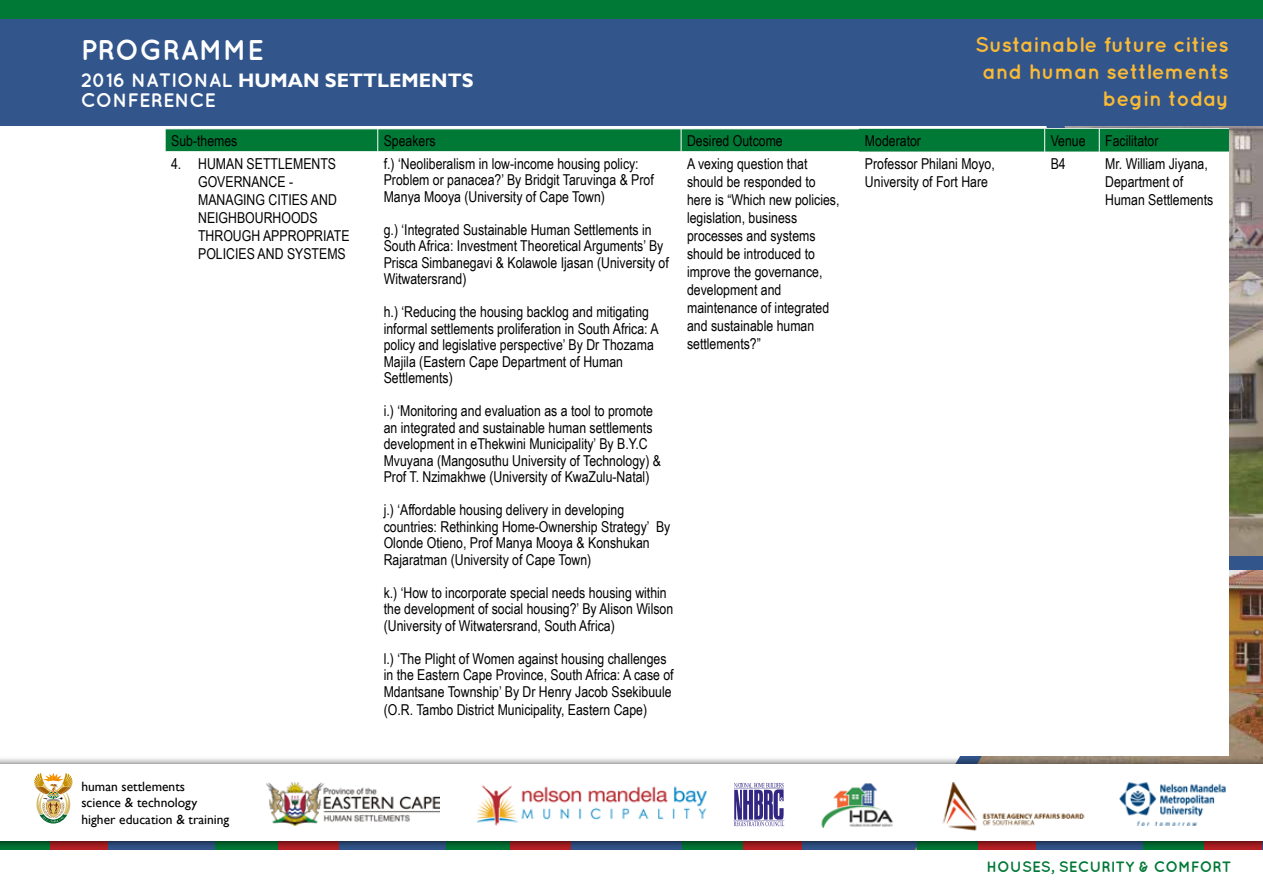
<style>
.page{position:relative;width:1263px;height:893px;background:#fff}
.page>*{position:absolute;margin:0;border:0;box-sizing:border-box;transform-origin:0 0}
.t1{font:700 28.5px "Quicksand";color:#fff}
.t2{font:700 21px/27px "Quicksand";color:#fbba34;text-align:right}
.t3{font:700 19.5px "Gill Sans";color:#fff}
.t4{font:700 19.5px "Quicksand";color:#fff}
.t5{font:15px/16.5px "Arial Narrow";color:#000}
.t6{font:700 15px "Quicksand";color:#007836}
.t7{font:13.5px/16.2px "Gill Sans";color:#000}
.s1{font-family:"Quicksand"}
</style>
<div class="page">
<img style="left:605px;top:125px;width:658px;height:725px">
<div style="left:0;top:0;width:1263px;height:48px;background:#007836"></div>
<div style="left:0;top:19px;width:1263px;height:106px;background:#32568c"></div>
<div style="left:1053px;top:556px;width:210px;height:13px;background:#32568c"></div>
<div style="left:917px;top:840px;width:61px;height:23px;background:#007836"></div>
<div style="left:978px;top:840px;width:58px;height:23px;background:#b72024"></div>
<div style="left:1036px;top:840px;width:107px;height:23px;background:#32568c"></div>
<div style="left:1143px;top:840px;width:62px;height:23px;background:#007836"></div>
<div style="left:1205px;top:840px;width:58px;height:23px;background:#b72024"></div>
<div style="left:682px;top:832px;width:62px;height:24px;background:#007836"></div>
<div style="left:744px;top:832px;width:58px;height:24px;background:#b72024"></div>
<div style="left:802px;top:832px;width:106px;height:24px;background:#32568c"></div>
<div style="left:0;top:832px;width:50px;height:24px;background:#007836"></div>
<div style="left:50px;top:832px;width:59px;height:24px;background:#b72024"></div>
<div style="left:109px;top:832px;width:106px;height:24px;background:#32568c"></div>
<div style="left:215px;top:832px;width:64px;height:24px;background:#007836"></div>
<div style="left:279px;top:832px;width:60px;height:24px;background:#b72024"></div>
<div style="left:339px;top:832px;width:110px;height:24px;background:#32568c"></div>
<div style="left:446px;top:832px;width:65px;height:24px;background:#007836"></div>
<div style="left:511px;top:832px;width:60px;height:24px;background:#b72024"></div>
<div style="left:571px;top:832px;width:111px;height:24px;background:#32568c"></div>
<div style="left:0;top:756px;width:1263px;height:93px;background:#000;opacity:.75"></div>
<div style="left:0;top:765px;width:1263px;height:76px;background:#fff"></div>
<img style="left:266px;top:782px;width:173px;height:44px">
<img style="left:477px;top:785px;width:230px;height:41px">
<img style="left:1119px;top:782px;width:107px;height:44px">
<svg style="left:733px;top:783px;width:51px;height:43px"></svg>
<img style="left:821px;top:783px;width:72px;height:45px">
<img style="left:942px;top:783px;width:143px;height:48px">
<svg style="left:34px;top:773px;width:39px;height:50px"></svg>
<div style="left:0;top:850px;width:1263px;height:43px;background:#fff"></div>
<div style="left:81px;top:129px;width:1148px;height:627px;background:#fff"></div>
<div style="left:165px;top:129px;width:1064px;height:23px;background:#007836"></div>
<hr style="left:165px;top:151px;width:213px;height:1px;background:#fff">
<hr style="left:378px;top:151px;width:303px;height:1px;background:#fff">
<hr style="left:681px;top:151px;width:178px;height:1px;background:#fff">
<h1 class="t1" style="left:81px;top:33px;width:185px">PROGRAMME</h1>
<h3 class="t3" style="left:81px;top:69px;width:394px"><span class="s1">2016 NATIONAL</span> HUMAN SETTLEMENTS</h3>
<h3 class="t4" style="left:81px;top:88px;width:137px">CONFERENCE</h3>
<h2 class="t2" style="left:975px;top:30px;width:255px">Sustainable future cities and human settlements begin today</h2>
<p class="t5" style="left:171px;top:132px;width:68px">Sub-themes</p>
<p class="t5" style="left:384px;top:132px;width:53px">Speakers</p>
<p class="t5" style="left:687px;top:132px;width:97px">Desired Outcome</p>
<p class="t5" style="left:865px;top:132px;width:58px">Moderator</p>
<p class="t5" style="left:1051px;top:132px;width:36px">Venue</p>
<p class="t5" style="left:1105px;top:132px;width:55px">Facilitator</p>
<p class="t5" style="left:198px;top:154px;width:153px;line-height:18px;text-indent:-27px">4. HUMAN SETTLEMENTS<br>GOVERNANCE -<br>MANAGING CITIES AND<br>NEIGHBOURHOODS<br>THROUGH APPROPRIATE<br>POLICIES AND SYSTEMS</p>
<p class="t5" style="left:384px;top:155px;width:272px">f.) ‘Neoliberalism in low-income housing policy:<br>Problem or panacea?’ By Bridgit Taruvinga &amp; Prof<br>Manya Mooya (University of Cape Town)</p>
<p class="t5" style="left:687px;top:154px;width:154px;line-height:18px">A vexing question that should be responded to here is “Which new policies, legislation, business processes and systems should be introduced to improve the governance, development and maintenance of integrated and sustainable human settlements?”</p>
<p class="t5" style="left:865px;top:154px;width:131px;line-height:18px">Professor Philani Moyo,<br>University of Fort Hare</p>
<p class="t5" style="left:1051px;top:155px;width:17px">B4</p>
<p class="t5" style="left:1105px;top:154px;width:110px;line-height:18px">Mr. William Jiyana,<br>Department of<br>Human Settlements</p>
<p class="t5" style="left:384px;top:221px;width:287px">g.) ‘Integrated Sustainable Human Settlements in South Africa: Investment Theoretical Arguments’ By Prisca Simbanegavi &amp; Kolawole Ijasan (University of Witwatersrand)</p>
<p class="t5" style="left:384px;top:303px;width:276px">h.) ‘Reducing the housing backlog and mitigating informal settlements proliferation in South Africa: A policy and legislative perspective’ By Dr Thozama Majila (Eastern Cape Department of Human Settlements)</p>
<p class="t5" style="left:384px;top:402px;width:279px">i.) ‘Monitoring and evaluation as a tool to promote an integrated and sustainable human settlements development in eThekwini Municipality’ By B.Y.C Mvuyana (Mangosuthu University of Technology) &amp; Prof T. Nzimakhwe (University of KwaZulu-Natal)</p>
<p class="t5" style="left:384px;top:501px;width:288px">j.) ‘Affordable housing delivery in developing countries: Rethinking Home-Ownership Strategy’ By Olonde Otieno, Prof Manya Mooya &amp; Konshukan Rajaratman (University of Cape Town)</p>
<p class="t5" style="left:384px;top:584px;width:291px">k.) ‘How to incorporate special needs housing within the development of social housing?’ By Alison Wilson (University of Witwatersrand, South Africa)</p>
<p class="t5" style="left:384px;top:650px;width:291px">l.) ‘The Plight of Women against housing challenges in the Eastern Cape Province, South Africa: A case of<br>Mdantsane Township’ By Dr Henry Jacob Ssekibuule</p>
<p class="t5" style="left:384px;top:701px;width:265px">(O.R. Tambo District Municipality, Eastern Cape)</p>
<p class="t7" style="left:81px;top:779px;width:149px">human settlements<br>science &amp; technology higher education &amp; training</p>
<p class="t6" style="left:986px;top:858px;width:247px">HOUSES, SECURITY &amp; COMFORT</p>
</div>
